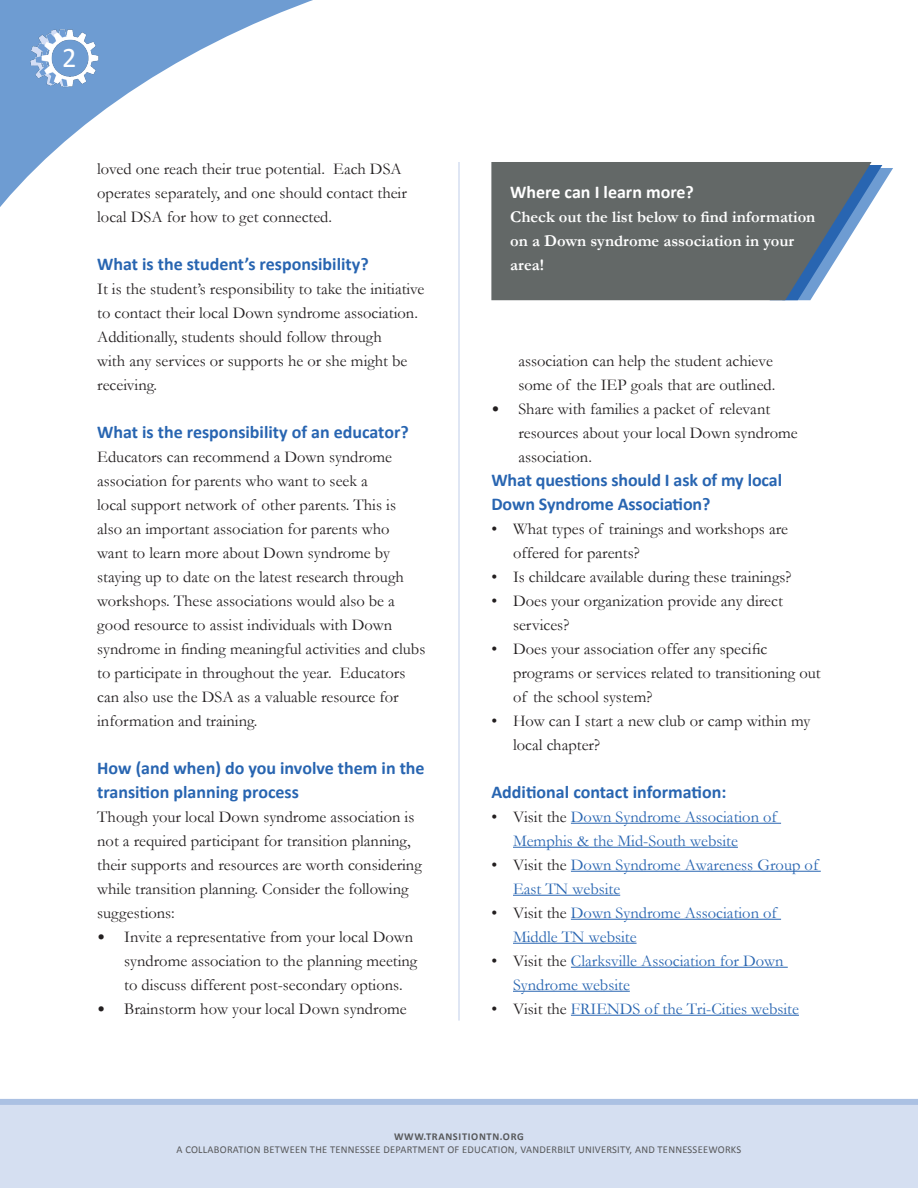
<style>
.page{position:relative;width:918px;height:1188px;background:#fff}
.page>*{position:absolute;margin:0;border:0;box-sizing:border-box;transform-origin:0 0}
.t1{font:28.5px "Calibri";color:#fff}
.t2{font:700 18px/24px "Calibri";color:#2865b1}
.t3{font:700 18px "Calibri";color:#fff}
.Copy{font:16.5px/24px "Garamond";color:#231f20}
.t4{font:16.5px/24px "Garamond";color:#2865b1}
.Copy-2{font:700 16.5px/24px "Garamond";color:#fff}
.t5{font:10.5px "Calibri";letter-spacing:.02em;color:#57585a}
.t6{font:700 10.5px "Calibri";letter-spacing:.06em;color:#57585a}
.s1{font-family:"Calibri"}
.s2{color:#231f20}
</style>
<div class="page">
<div style="left:0;top:1099px;width:918px;height:89px;background:#d5dff1"></div>
<svg style="left:0;top:0;width:313px;height:207px"></svg>
<hr style="left:458px;top:162px;width:2px;height:859px;background:#d5dff1">
<img style="left:17px;top:25px;width:87px;height:65px">
<svg style="left:872px;top:165px;width:21px;height:37px"></svg>
<svg style="left:491px;top:162px;width:381px;height:138px;background:#6a7274"></svg>
<hr style="left:571px;top:823px;width:210px;height:1px;background:#2865b1">
<hr style="left:513px;top:847px;width:225px;height:1px;background:#2865b1">
<hr style="left:571px;top:871px;width:250px;height:1px;background:#2865b1">
<hr style="left:513px;top:895px;width:107px;height:1px;background:#2865b1">
<hr style="left:571px;top:919px;width:210px;height:1px;background:#2865b1">
<hr style="left:513px;top:943px;width:124px;height:1px;background:#2865b1">
<hr style="left:571px;top:967px;width:217px;height:1px;background:#2865b1">
<hr style="left:513px;top:991px;width:117px;height:1px;background:#2865b1">
<hr style="left:571px;top:1015px;width:228px;height:1px;background:#2865b1">
<h1 class="t1" style="left:62px;top:40px;width:16px">2</h1>
<p class="Copy" style="left:97px;top:156px;width:311px">loved one reach their true potential. Each DSA operates separately, and one should contact their local DSA for how to get connected.</p>
<h2 class="t2" style="left:97px;top:251px;width:273px">What is the student’s responsibility?</h2>
<p class="Copy" style="left:97px;top:276px;width:329px">It is the student’s responsibility to take the initiative to contact their local Down syndrome association.<br>Additionally, students should follow through<br>with any services or supports he or she might be receiving.</p>
<h2 class="t2" style="left:97px;top:419px;width:313px">What is the responsibility of an educator?</h2>
<p class="Copy" style="left:97px;top:444px;width:330px">Educators can recommend a Down syndrome association for parents who want to seek a<br>local support network of other parents. This is<br>also an important association for parents who<br>want to learn more about Down syndrome by staying up to date on the latest research through workshops. These associations would also be a good resource to assist individuals with Down syndrome in finding meaningful activities and clubs to participate in throughout the year. Educators can also use the DSA as a valuable resource for information and training.</p>
<h2 class="t2" style="left:97px;top:755px;width:329px">How (and when) do you involve them in the transition planning process</h2>
<h2 class="Copy" style="left:97px;top:804px;width:326px">Though your local Down syndrome association is not a required participant for transition planning, their supports and resources are worth considering while transition planning. Consider the following suggestions:</h2>
<p class="Copy" style="left:124px;top:924px;width:295px;text-indent:-27px"><span class="s1">•</span> Invite a representative from your local Down syndrome association to the planning meeting to discuss different post-secondary options.</p>
<p class="Copy" style="left:97px;top:996px;width:311px"><span class="s1">•</span> Brainstorm how your local Down syndrome</p>
<h2 class="t3" style="left:510px;top:179px;width:185px">Where can I learn more?</h2>
<p class="Copy-2" style="left:510px;top:205px;width:307px">Check out the list below to find information on a Down syndrome association in your area!</p>
<p class="Copy" style="left:518px;top:348px;width:259px">association can help the student achieve some of the IEP goals that are outlined.</p>
<p class="Copy" style="left:518px;top:396px;width:281px;text-indent:-27px"><span class="s1">•</span> Share with families a packet of relevant resources about your local Down syndrome association.</p>
<h2 class="t2" style="left:491px;top:467px;width:292px">What questions should I ask of my local<br>Down Syndrome Association?</h2>
<p class="Copy" style="left:513px;top:516px;width:277px;text-indent:-22px">• What types of trainings and workshops are offered for parents?</p>
<p class="Copy" style="left:491px;top:564px;width:302px">• Is childcare available during these trainings?</p>
<p class="Copy" style="left:513px;top:588px;width:271px;text-indent:-22px">• Does your organization provide any direct services?</p>
<p class="Copy" style="left:513px;top:636px;width:309px;text-indent:-22px">• Does your association offer any specific programs or services related to transitioning out of the school system?</p>
<p class="Copy" style="left:513px;top:708px;width:299px;text-indent:-22px">• How can I start a new club or camp within my local chapter?</p>
<h2 class="t2" style="left:491px;top:779px;width:236px">Additional contact information:</h2>
<p class="t4" style="left:513px;top:804px;width:265px;text-indent:-22px"><span class="s2">• Visit the</span> Down Syndrome Association of<br>Memphis &amp; the Mid-South website</p>
<p class="t4" style="left:513px;top:852px;width:307px;text-indent:-22px"><span class="s2">• Visit the</span> Down Syndrome Awareness Group of<br>East TN website</p>
<p class="t4" style="left:513px;top:900px;width:265px;text-indent:-22px"><span class="s2">• Visit the</span> Down Syndrome Association of<br>Middle TN website</p>
<p class="t4" style="left:513px;top:948px;width:272px;text-indent:-22px"><span class="s2">• Visit the</span> Clarksville Association for Down<br>Syndrome website</p>
<p class="t4" style="left:491px;top:996px;width:309px"><span class="s2">• Visit the</span> FRIENDS of the Tri-Cities website</p>
<p class="t6" style="left:394px;top:1130px;width:131px">WWW.TRANSITIONTN.ORG</p>
<p class="t5" style="left:176px;top:1143px;width:566px">A COLLABORATION BETWEEN THE TENNESSEE DEPARTMENT OF EDUCATION, VANDERBILT UNIVERSITY, AND TENNESSEEWORKS</p>
</div>
